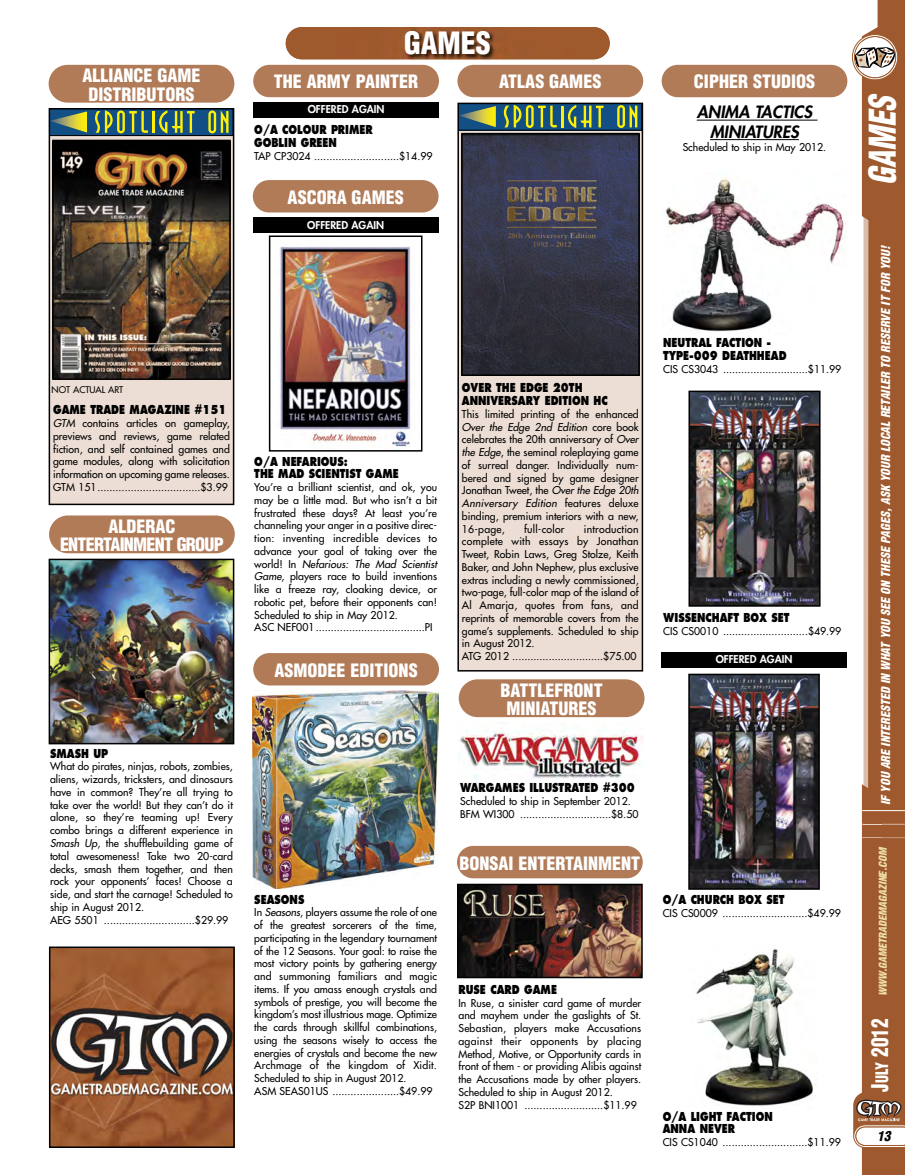
<style>
.page{position:relative;width:905px;height:1175px;background:#fff}
.page>*{position:absolute;margin:0;border:0;box-sizing:border-box;transform-origin:0 0}
.t1{font:italic 900 condensed 36px "Helvetica";color:#fff;scale:.85 1}
.t2{font:900 condensed 30px "Helvetica";color:#fff}
.t3{font:900 condensed 22.5px "Helvetica";color:#fff;scale:.85 1}
.t4{font:900 condensed 18px/18.8px "Helvetica";color:#fff;text-align:center}
.t5{font:900 condensed 18px/18.8px "Helvetica";letter-spacing:-.04em;color:#fff;text-align:center}
.t6{font:italic 800 16.5px/19.5px "Futura";color:#000;text-align:center}
.t7{font:italic 900 condensed 13.5px "Helvetica";color:#000}
.t8{font:800 12px/12.8px "Futura";color:#000;scale:.8 1}
.t9{font:italic 900 condensed 12px "Helvetica";color:#fff}
.t10{font:10.5px/12.8px "Futura";color:#000}
.t11{font:800 10.5px "Futura";color:#fff}
.t12{font:italic 900 condensed 10.5px "Helvetica";color:#eedea7}
.t13{font:10.5px "Futura";letter-spacing:.025em;color:#000}
.t14{font:9px "Futura";color:#000}
.s1{font-style:italic}
.s2{font-size:16.8px}
</style>
<div class="page">
<svg style="left:855px;top:0;width:49px;height:1174px;fill:#9e5a2e"></svg>
<svg style="left:861px;top:217px;width:44px;height:707px;background:#a86b43"></svg>
<svg style="left:853px;top:1099px;width:51px;height:49px"></svg>
<svg style="left:851px;top:34px;width:47px;height:47px"></svg>
<div style="left:49px;top:65px;width:185px;height:38px;background:#b17b58;border-radius:19px"></div>
<img style="left:253px;top:38px;width:390px;height:39px">
<img style="left:285px;top:27px;width:324px;height:32px">
<img style="left:52px;top:561px;width:179px;height:180px">
<div style="left:49px;top:558px;width:185px;height:186px;border:2px solid #000"></div>
<img style="left:280px;top:246px;width:131px;height:202px">
<div style="left:269px;top:235px;width:153px;height:216px;border:2px solid #000"></div>
<img style="left:253px;top:691px;width:185px;height:197px">
<img style="left:460px;top:722px;width:184px;height:57px">
<img style="left:460px;top:886px;width:179px;height:89px">
<div style="left:457px;top:883px;width:185px;height:95px;border:2px solid #000"></div>
<hr style="left:696px;top:120px;width:121px;height:1px;background:#000">
<hr style="left:710px;top:139px;width:88px;height:1px;background:#000">
<div style="left:49px;top:109px;width:184px;height:395px;background:#ecded5"></div>
<svg style="left:52px;top:111px;width:179px;height:25px;background:#53785d"></svg>
<div style="left:49px;top:108px;width:185px;height:397px;border:2px solid #000"></div>
<img style="left:55px;top:143px;width:173px;height:234px">
<div style="left:52px;top:140px;width:179px;height:240px;border:2px solid #000"></div>
<div style="left:49px;top:515px;width:186px;height:38px;background:#b17b58;border-radius:19px"></div>
<div style="left:253px;top:65px;width:186px;height:32px;background:#b17b58;border-radius:16px"></div>
<div style="left:253px;top:103px;width:186px;height:15px;background:#000"></div>
<div style="left:253px;top:180px;width:185px;height:32px;background:#b17b58;border-radius:16px"></div>
<div style="left:253px;top:218px;width:185px;height:15px;background:#000"></div>
<div style="left:253px;top:653px;width:186px;height:32px;background:#b17b58;border-radius:16px"></div>
<div style="left:457px;top:65px;width:186px;height:32px;background:#b17b58;border-radius:16px"></div>
<div style="left:458px;top:103px;width:184px;height:568px;background:#ecded5"></div>
<svg style="left:460px;top:106px;width:180px;height:25px;background:#52775d"></svg>
<div style="left:457px;top:103px;width:186px;height:568px;border:2px solid #000"></div>
<img style="left:464px;top:136px;width:172px;height:237px">
<div style="left:461px;top:133px;width:178px;height:243px;border:2px solid #000"></div>
<div style="left:459px;top:679px;width:185px;height:38px;background:#b17b58;border-radius:19px"></div>
<div style="left:457px;top:846px;width:185px;height:32px;background:#b17b58;border-radius:16px"></div>
<div style="left:661px;top:65px;width:186px;height:32px;background:#b17b58;border-radius:16px"></div>
<img style="left:665px;top:177px;width:181px;height:155px">
<img style="left:52px;top:949px;width:180px;height:196px">
<div style="left:49px;top:946px;width:186px;height:202px;border:2px solid #000"></div>
<img style="left:691px;top:393px;width:126px;height:210px">
<div style="left:688px;top:390px;width:132px;height:216px;border:2px solid #000"></div>
<img style="left:691px;top:676px;width:125px;height:210px">
<div style="left:688px;top:673px;width:131px;height:216px;border:2px solid #000"></div>
<div style="left:661px;top:652px;width:185px;height:16px;background:#000"></div>
<img style="left:696px;top:949px;width:117px;height:157px">
<h3 class="t4" style="left:82px;top:68px;width:119px">ALLIANCE GAME<br>DISTRIBUTORS</h3>
<h2 class="t2" style="left:404px;top:32px;width:88px">GAMES</h2>
<h3 class="t4" style="left:274px;top:74px;width:146px">THE ARMY PAINTER</h3>
<p class="t11" style="left:308px;top:104px;width:78px">OFFERED AGAIN</p>
<p class="t8" style="left:254px;top:124px;width:150px">O/A COLOUR PRIMER<br>GOBLIN GREEN</p>
<p class="t10" style="left:254px;top:150px;width:180px">TAP CP3024 ............................$14.99</p>
<h3 class="t4" style="left:499px;top:74px;width:103px">ATLAS GAMES</h3>
<h3 class="t4" style="left:287px;top:189px;width:117px">ASCORA GAMES</h3>
<p class="t11" style="left:307px;top:220px;width:78px">OFFERED AGAIN</p>
<h3 class="t4" style="left:694px;top:74px;width:123px">CIPHER STUDIOS</h3>
<h3 class="t6" style="left:696px;top:104px;width:117px">ANIMA TACTICS<br>MINIATURES</h3>
<p class="t10" style="left:682px;top:141px;width:145px">Scheduled to ship in May 2012.</p>
<p class="t14" style="left:52px;top:385px;width:73px">NOT ACTUAL ART</p>
<p class="t8" style="left:53px;top:404px;width:218px">GAME TRADE MAGAZINE #151</p>
<p class="t10" style="left:53px;top:417px;width:178px;text-align:justify"><span class="s1">GTM</span> contains articles on gameplay, previews and reviews, game related fiction, and self contained games and game modules, along with solicitation information on upcoming game releases.<br>GTM 151..................................$3.99</p>
<h3 class="t5" style="left:60px;top:518px;width:165px">ALDERAC<br>ENTERTAINMENT GROUP</h3>
<p class="t8" style="left:50px;top:747px;width:74px">SMASH UP</p>
<p class="t10" style="left:50px;top:761px;width:184px">What do pirates, ninjas, robots, zombies, aliens, wizards, tricksters, and dinosaurs have in common? They’re all trying to take over the world! But they can’t do it alone, so they’re teaming up! Every combo brings a different experience in <span class="s1">Smash Up</span>, the shufflebuilding game of total awesomeness! Take two 20-card decks, smash them together, and then rock your opponents’ faces! Choose a side, and start the carnage! Scheduled to ship in August 2012.<br>AEG 5501 ..............................$29.99</p>
<p class="t8" style="left:254px;top:455px;width:182px">O/A NEFARIOUS:<br>THE MAD SCIENTIST GAME</p>
<p class="t10" style="left:254px;top:481px;width:184px">You’re a brilliant scientist, and ok, you may be a little mad. But who isn’t a bit frustrated these days? At least you’re channeling your anger in a positive direc&shy;tion: inventing incredible devices to advance your goal of taking over the world! In <span class="s1">Nefarious: The Mad Scientist Game</span>, players race to build inventions like a freeze ray, cloaking device, or robotic pet, before their opponents can!<br>Scheduled to ship in May 2012.<br>ASC NEF001....................................PI</p>
<h3 class="t4" style="left:274px;top:662px;width:145px">ASMODEE EDITIONS</h3>
<p class="t8" style="left:462px;top:382px;width:184px">OVER THE EDGE 20TH<br>ANNIVERSARY EDITION HC</p>
<p class="t10" style="left:462px;top:408px;width:178px;text-align:justify">This limited printing of the enhanced <span class="s1">Over the Edge 2nd Edition</span> core book celebrates the 20th anniversary of <span class="s1">Over the Edge</span>, the seminal roleplaying game of surreal danger. Individually num&shy;bered and signed by game designer Jonathan Tweet, the <span class="s1">Over the Edge 20th Anniversary Edition</span> features deluxe binding, premium interiors with a new, 16-page,</p>
<p class="t13" style="left:524px;top:523px;width:42px">full-color</p>
<p class="t10" style="left:462px;top:523px;width:178px;text-indent:122px">introduction complete with essays by Jonathan Tweet, Robin Laws, Greg Stolze, Keith Baker, and John Nephew, plus exclusive extras including a newly commissioned, two-page, full-color map of the island of Al Amarja, quotes from fans, and reprints of memorable covers from the game’s supplements. Scheduled to ship in August 2012.<br>ATG 2012 ..............................$75.00</p>
<h3 class="t4" style="left:500px;top:682px;width:104px">BATTLEFRONT<br>MINIATURES</h3>
<p class="t8" style="left:254px;top:893px;width:64px">SEASONS</p>
<p class="t10" style="left:254px;top:907px;width:184px">In <span class="s1">Seasons</span>, players assume the role of one of the greatest sorcerers of the time, participating in the legendary tournament of the 12 Seasons. Your goal: to raise the most victory points by gathering energy and summoning familiars and magic items. If you amass enough crystals and symbols of prestige, you will become the kingdom’s most illustrious mage. Optimize the cards through skillful combinations, using the seasons wisely to access the energies of crystals and become the new Archmage of the kingdom of Xidit.<br>Scheduled to ship in August 2012.<br>ASM SEAS01US ......................$49.99</p>
<p class="t8" style="left:460px;top:782px;width:220px">WARGAMES ILLUSTRATED #300</p>
<p class="t10" style="left:460px;top:795px;width:180px">Scheduled to ship in September 2012.<br>BFM WI300 ..............................$8.50</p>
<h3 class="t4" style="left:459px;top:855px;width:182px">BONSAI ENTERTAINMENT</h3>
<p class="t8" style="left:458px;top:984px;width:125px">RUSE CARD GAME</p>
<p class="t10" style="left:458px;top:997px;width:184px">In Ruse, a sinister card game of murder and mayhem under the gaslights of St.<br>Sebastian, players make Accusations against their opponents by placing Method, Motive, or Opportunity cards in front of them - or providing Alibis against the Accusations made by other players.<br>Scheduled to ship in August 2012.<br>S2P BNI1001 ..........................$11.99</p>
<p class="t8" style="left:663px;top:337px;width:156px">NEUTRAL FACTION -<br>TYPE-009 DEATHHEAD</p>
<p class="t10" style="left:663px;top:363px;width:180px">CIS CS3043 ............................$11.99</p>
<p class="t8" style="left:663px;top:612px;width:160px">WISSENCHAFT BOX SET</p>
<p class="t10" style="left:663px;top:625px;width:180px">CIS CS0010 ............................$49.99</p>
<p class="t11" style="left:715px;top:654px;width:78px">OFFERED AGAIN</p>
<p class="t8" style="left:662px;top:894px;width:154px">O/A CHURCH BOX SET</p>
<p class="t10" style="left:662px;top:907px;width:180px">CIS CS0009 ............................$49.99</p>
<p class="t8" style="left:662px;top:1110px;width:139px">O/A LIGHT FACTION<br>ANNA NEVER</p>
<p class="t10" style="left:662px;top:1136px;width:180px">CIS CS1040 ............................$11.99</p>
<h1 class="t1" style="left:868px;top:185px;width:106px;rotate:-90deg">GAMES</h1>
<p class="t9" style="left:881px;top:805px;width:560px;rotate:-90deg">IF YOU ARE INTERESTED IN WHAT YOU SEE ON THESE PAGES, ASK YOUR LOCAL RETAILER TO RESERVE IT FOR YOU!</p>
<p class="t12" style="left:878px;top:996px;width:151px;rotate:-90deg">WWW.GAMETRADEMAGAZINE.COM</p>
<h3 class="t3" style="left:871px;top:1091px;width:87px;rotate:-90deg">J<span class="s2">ULY</span> 2012</h3>
<p class="t7" style="left:877px;top:1130px;width:15px">13</p>
</div>
